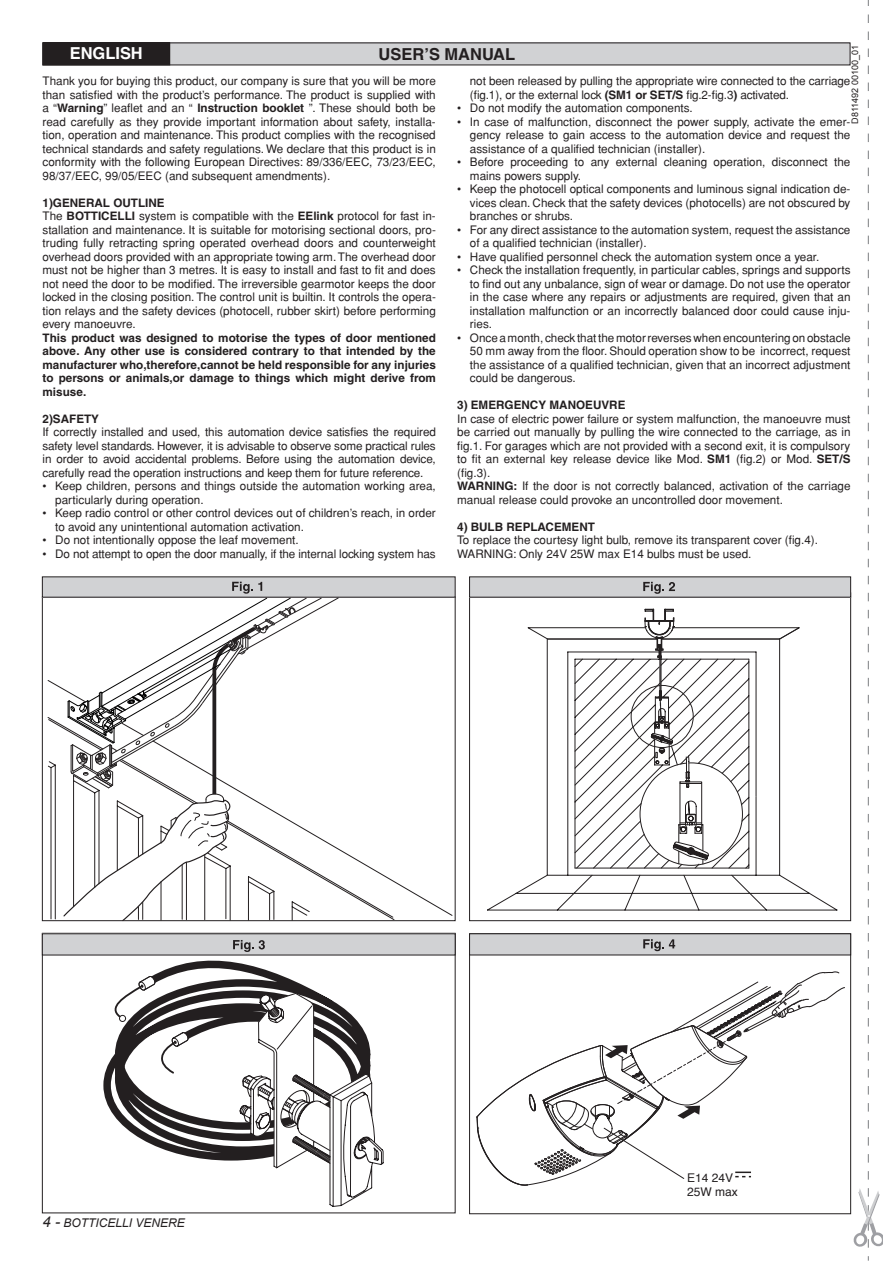
<style>
.page{position:relative;width:893px;height:1263px;background:#fff}
.page>*{position:absolute;margin:0;border:0;box-sizing:border-box;transform-origin:0 0}
.t1{font:700 16.5px "Helvetica";color:#231f20}
.t2{font:700 16.5px "Helvetica";color:#fff}
.t3{font:italic 12px "Arial";color:#231f20}
.t4{font:12px/14.4px "Helvetica";color:#231f20}
.t5{font:11.7px/13.5px "Helvetica";color:#231f20}
.t6{font:700 11.7px/13.5px "Helvetica";color:#231f20;text-align:justify}
.t7{font:9px "Arial";color:#231f20}
.s1{font-weight:700}
.s2{font-size:15px}
</style>
<div class="page">
<div style="left:43px;top:43px;width:807px;height:22px;background:#d1d2d4"></div>
<div style="left:43px;top:43px;width:127px;height:22px;background:#231f20"></div>
<svg style="left:853px;top:0;width:30px;height:1260px"></svg>
<div style="left:469px;top:933px;width:382px;height:22px;background:#d1d2d4;border:1px solid #231f20"></div>
<div style="left:470px;top:577px;width:381px;height:20px;background:#d1d2d4"></div>
<svg style="left:487px;top:868px;width:351px;height:43px"></svg>
<svg style="left:547px;top:868px;width:233px;height:8px"></svg>
<svg style="left:100px;top:955px;width:274px;height:206px"></svg>
<svg style="left:108px;top:975px;width:48px;height:44px"></svg>
<div style="left:119px;top:1015px;width:7px;height:7px;background:#fff;border:1px solid #231f20;border-radius:50%"></div>
<svg style="left:157px;top:1031px;width:32px;height:44px"></svg>
<svg style="left:239px;top:993px;width:144px;height:214px"></svg>
<svg style="left:527px;top:609px;width:273px;height:259px"></svg>
<svg style="left:643px;top:582px;width:32px;height:12px"></svg>
<svg style="left:643px;top:939px;width:32px;height:12px"></svg>
<div style="left:42px;top:934px;width:413px;height:21px;background:#d1d2d4"></div>
<div style="left:42px;top:933px;width:413px;height:22px;border:1px solid #231f20"></div>
<svg style="left:233px;top:940px;width:32px;height:12px"></svg>
<svg style="left:476px;top:971px;width:369px;height:214px"></svg>
<div style="left:42px;top:577px;width:413px;height:20px;background:#d1d2d4"></div>
<svg style="left:47px;top:680px;width:406px;height:241px"></svg>
<svg style="left:63px;top:582px;width:277px;height:340px"></svg>
<h1 class="t2" style="left:70px;top:43px;width:75px">ENGLISH</h1>
<h1 class="t1" style="left:379px;top:44px;width:138px">USER’S MANUAL</h1>
<p class="t5" style="left:43px;top:74px;width:395px;text-align:justify">Thank you for buying this product, our company is sure that you will be more than satisfied with the product’s performance. The product is supplied with a “<span class="s1">Warning</span>” leaflet and an “ <span class="s1">Instruction booklet</span> ”. These should both be read carefully as they provide important information about safety, installa&shy;tion, operation and maintenance. This product complies with the recognised technical standards and safety regulations. We declare that this product is in conformity with the following European Directives: 89/336/EEC, 73/23/EEC, 98/37/EEC, 99/05/EEC (and subsequent amendments).</p>
<p class="t5" style="left:43px;top:196px;width:395px"><span class="s1">1)GENERAL OUTLINE<br></span>The <span class="s1">BOTTICELLI</span> system is compatible with the <span class="s1">EElink</span> protocol for fast in&shy;stallation and maintenance. It is suitable for motorising sectional doors, pro&shy;truding fully retracting spring operated overhead doors and counterweight overhead doors provided with an appropriate towing arm. The overhead door must not be higher than 3 metres. It is easy to install and fast to fit and does not need the door to be modified. The irreversible gearmotor keeps the door locked in the closing position. The control unit is builtin. It controls the opera&shy;tion relays and the safety devices (photocell, rubber skirt) before performing every manoeuvre.</p>
<p class="t6" style="left:43px;top:331px;width:395px">This product was designed to motorise the types of door mentioned above. Any other use is considered contrary to that intended by the manufacturer who,therefore,cannot be held responsible for any injuries to persons or animals,or damage to things which might derive from misuse.</p>
<p class="t6" style="left:43px;top:412px;width:58px">2)SAFETY</p>
<p class="t5" style="left:43px;top:425px;width:395px;text-align:justify">If correctly installed and used, this automation device satisfies the required safety level standards. However, it is advisable to observe some practical rules in order to avoid accidental problems. Before using the automation device, carefully read the operation instructions and keep them for future reference.</p>
<p class="t5" style="left:55px;top:479px;width:382px;text-indent:-13px">• Keep children, persons and things outside the automation working area, particularly during operation.</p>
<p class="t5" style="left:55px;top:506px;width:382px;text-indent:-13px">• Keep radio control or other control devices out of children’s reach, in order to avoid any unintentional automation activation.</p>
<p class="t5" style="left:43px;top:533px;width:258px">• Do not intentionally oppose the leaf movement.</p>
<p class="t5" style="left:43px;top:547px;width:395px">• Do not attempt to open the door manually, if the internal locking system has</p>
<p class="t7" style="left:850px;top:124px;width:80px;rotate:-90deg">D811492 00100_01</p>
<p class="t5" style="left:470px;top:74px;width:382px">not been released by pulling the appropriate wire connected to the carriage (fig.1), or the external lock <span class="s1">(SM1 or SET/S</span> fig.2-fig.3<span class="s1">)</span> activated.</p>
<p class="t5" style="left:457px;top:101px;width:237px">• Do not modify the automation components.</p>
<p class="t5" style="left:470px;top:115px;width:382px;text-align:justify;text-indent:-13px">• In case of malfunction, disconnect the power supply, activate the emer&shy;gency release to gain access to the automation device and request the assistance of a qualified technician (installer).</p>
<p class="t5" style="left:470px;top:155px;width:382px;text-indent:-13px">• Before proceeding to any external cleaning operation, disconnect the mains powers supply.</p>
<p class="t5" style="left:470px;top:182px;width:382px;text-align:justify;text-indent:-13px">• Keep the photocell optical components and luminous signal indication de&shy;vices clean. Check that the safety devices (photocells) are not obscured by branches or shrubs.</p>
<p class="t5" style="left:470px;top:223px;width:382px;text-indent:-13px">• For any direct assistance to the automation system, request the assistance of a qualified technician (installer).</p>
<p class="t5" style="left:457px;top:250px;width:364px">• Have qualified personnel check the automation system once a year.</p>
<p class="t5" style="left:470px;top:263px;width:382px;text-align:justify;text-indent:-13px">• Check the installation frequently, in particular cables, springs and supports to find out any unbalance, sign of wear or damage. Do not use the operator in the case where any repairs or adjustments are required, given that an installation malfunction or an incorrectly balanced door could cause inju&shy;ries.</p>
<p class="t5" style="left:470px;top:331px;width:382px;text-align:justify;text-indent:-13px">• Once a month, check that the motor reverses when encountering on obstacle 50 mm away from the floor. Should operation show to be incorrect, request the assistance of a qualified technician, given that an incorrect adjustment could be dangerous.</p>
<p class="t6" style="left:457px;top:398px;width:170px">3) EMERGENCY MANOEUVRE</p>
<p class="t5" style="left:457px;top:412px;width:395px">In case of electric power failure or system malfunction, the manoeuvre must be carried out manually by pulling the wire connected to the carriage, as in fig.1. For garages which are not provided with a second exit, it is compulsory to fit an external key release device like Mod. <span class="s1">SM1</span> (fig.2) or Mod. <span class="s1">SET/S </span>(fig.3).<br><span class="s1">WARNING:</span> If the door is not correctly balanced, activation of the carriage manual release could provoke an uncontrolled door movement.</p>
<p class="t6" style="left:457px;top:520px;width:139px">4) BULB REPLACEMENT</p>
<p class="t5" style="left:457px;top:533px;width:362px">To replace the courtesy light bulb, remove its transparent cover (fig.4).<br>WARNING: Only 24V 25W max E14 bulbs must be used.</p>
<p class="t3" style="left:43px;top:1216px;width:144px"><span class="s2">4 -</span> BOTTICELLI VENERE</p>
<p class="t4" style="left:687px;top:1170px;width:52px">E14 24V<br>25W max</p>
</div>
